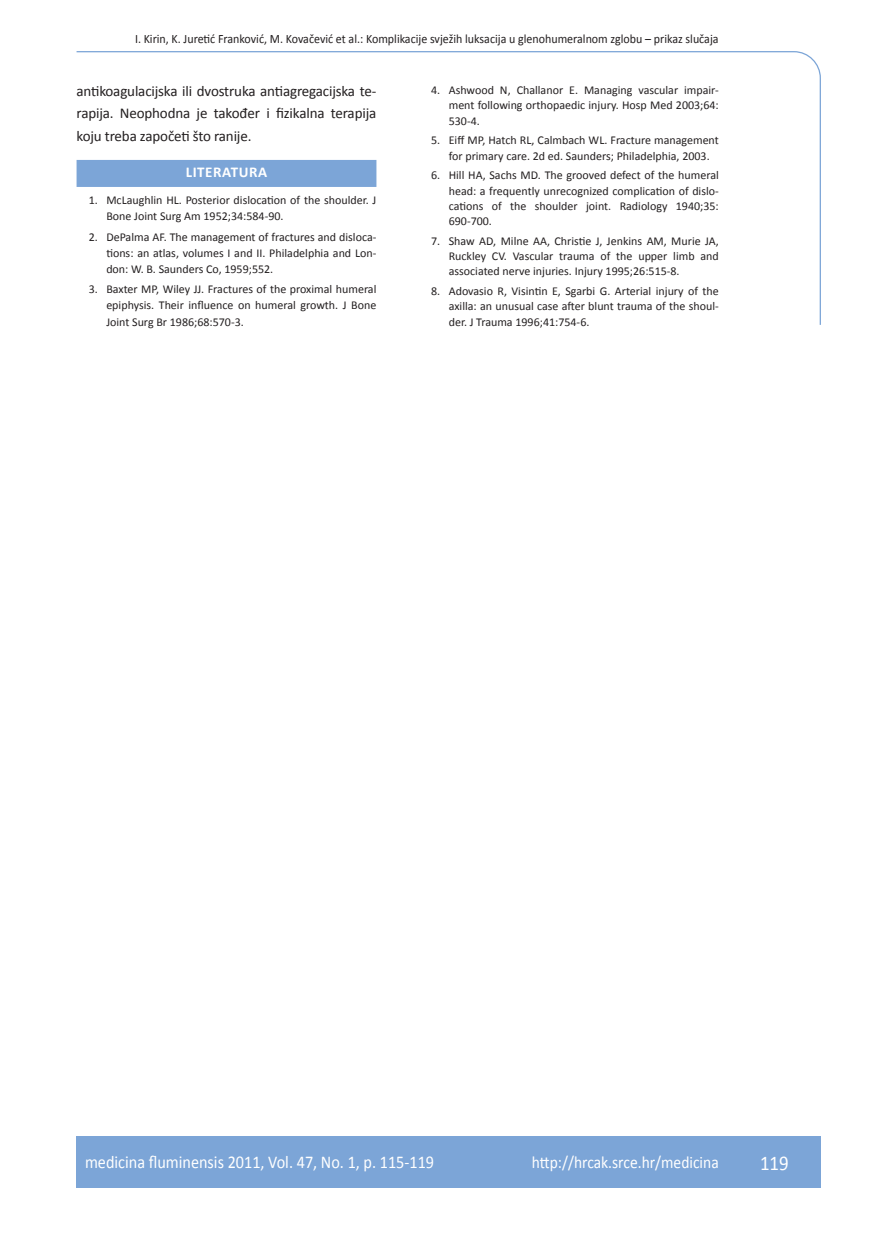
<style>
.page{position:relative;width:872px;height:1234px;background:#fff}
.page>*{position:absolute;margin:0;border:0;box-sizing:border-box;transform-origin:0 0}
.t1{font:21px "Calibri";color:#fff;scale:.9 1}
.t2{font:18px "Calibri";color:#fff;scale:.9 1}
.t3{font:17.25px "Calibri";color:#fff;scale:.9 1}
.t4{font:15px/22px "Calibri";letter-spacing:-.01em;color:#231f20;text-align:justify}
.t5{font:700 15px "Calibri";letter-spacing:.04em;color:#fff}
.t6{font:12.75px "Calibri";color:#231f20;scale:.94 1}
.t7{font:12px/15.3px "Calibri";color:#231f20;text-align:justify}
</style>
<div class="page">
<svg style="left:76px;top:51px;width:745px;height:274px"></svg>
<div style="left:77px;top:1135px;width:744px;height:51px;background:#7ca5d7"></div>
<div style="left:77px;top:160px;width:299px;height:27px;background:#7ca5d7"></div>
<p class="t6" style="left:135px;top:30px;width:622px">I. Kirin, K. Juretić Franković, M. Kovačević et al.: Komplikacije svježih luksacija u glenohumeralnom zglobu – prikaz slučaja</p>
<p class="t4" style="left:77px;top:80px;width:301px">antikoagulacijska ili dvostruka antiagregacijska te&shy;rapija. Neophodna je također i fizikalna terapija koju treba započeti što ranije.</p>
<p class="t5" style="left:186px;top:163px;width:83px">LITERATURA</p>
<p class="t7" style="left:106px;top:192px;width:271px;line-height:16px;text-indent:-18px">1. McLaughlin HL. Posterior dislocation of the shoulder. J<br>Bone Joint Surg Am 1952;34:584-90.</p>
<p class="t7" style="left:106px;top:228px;width:271px;line-height:16px;text-indent:-18px">2. DePalma AF. The management of fractures and disloca&shy;tions: an atlas, volumes I and II. Philadelphia and Lon&shy;don: W. B. Saunders Co, 1959;552.</p>
<p class="t7" style="left:106px;top:281px;width:271px;line-height:16px;text-indent:-18px">3. Baxter MP, Wiley JJ. Fractures of the proximal humeral epiphysis. Their influence on humeral growth. J Bone Joint Surg Br 1986;68:570-3.</p>
<p class="t7" style="left:449px;top:82px;width:272px;text-indent:-18px">4. Ashwood N, Challanor E. Managing vascular impair&shy;ment following orthopaedic injury. Hosp Med 2003;64:<br>530-4.</p>
<p class="t7" style="left:449px;top:132px;width:272px;text-indent:-18px">5. Eiff MP, Hatch RL, Calmbach WL. Fracture management for primary care. 2d ed. Saunders; Philadelphia, 2003.</p>
<p class="t7" style="left:449px;top:167px;width:271px;text-indent:-18px">6. Hill HA, Sachs MD. The grooved defect of the humeral head: a frequently unrecognized complication of dislo&shy;cations of the shoulder joint. Radiology 1940;35:<br>690-700.</p>
<p class="t7" style="left:449px;top:232px;width:271px;text-indent:-18px">7. Shaw AD, Milne AA, Christie J, Jenkins AM, Murie JA, Ruckley CV. Vascular trauma of the upper limb and associated nerve injuries. Injury 1995;26:515-8.</p>
<p class="t7" style="left:449px;top:283px;width:272px;text-indent:-18px">8. Adovasio R, Visintin E, Sgarbi G. Arterial injury of the axilla: an unusual case after blunt trauma of the shoul&shy;der. J Trauma 1996;41:754-6.</p>
<h2 class="t2" style="left:85px;top:1150px;width:389px">medicina fluminensis 2011, Vol. 47, No. 1, p. 115-119</h2>
<h3 class="t3" style="left:532px;top:1151px;width:209px">http://hrcak.srce.hr/medicina</h3>
<h1 class="t1" style="left:760px;top:1149px;width:33px">119</h1>
</div>
